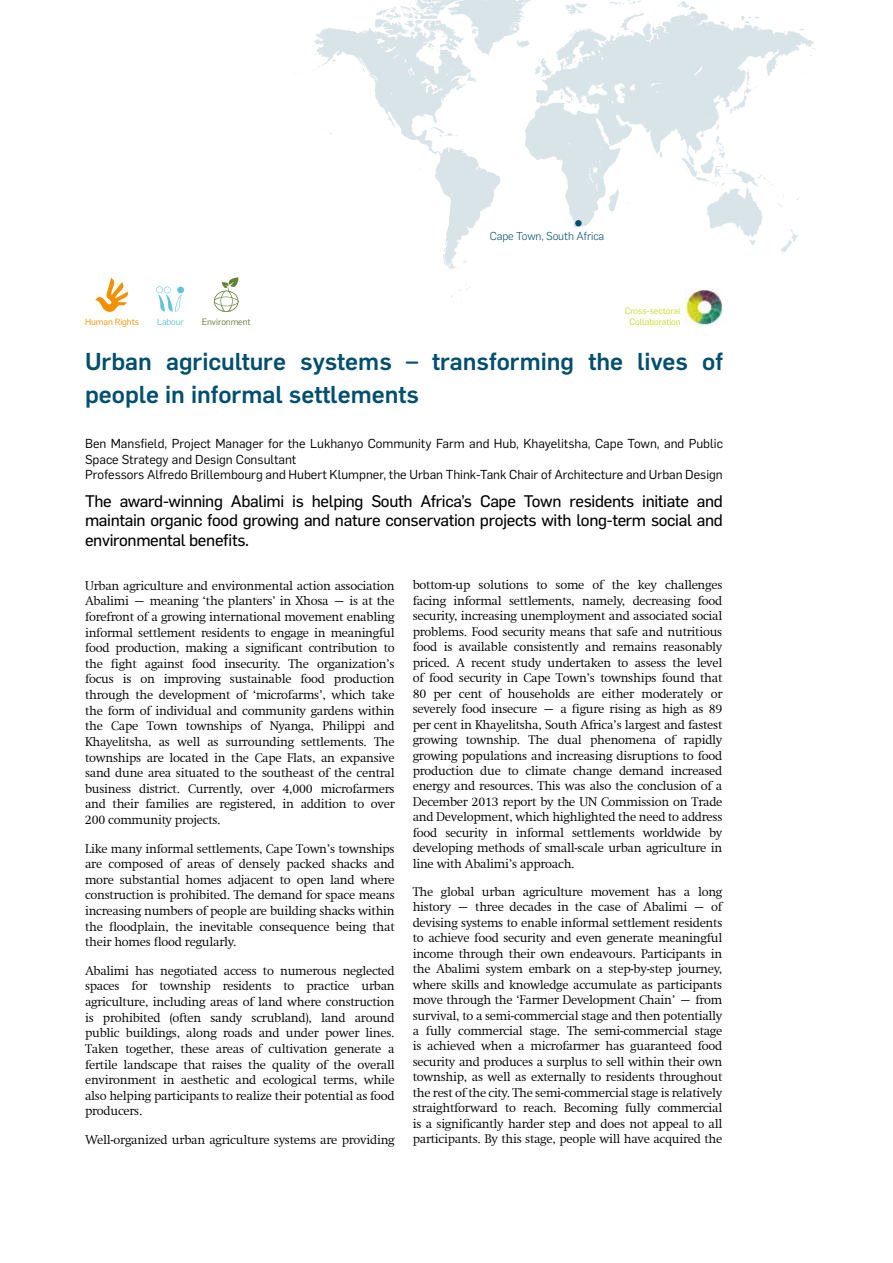
<style>
.page{position:relative;width:893px;height:1263px;background:#fff}
.page>*{position:absolute;margin:0;border:0;box-sizing:border-box;transform-origin:0 0}
.t1{font:500 24px/33px "Flama";color:#004f6c}
.t2{font:16.5px/19.5px "Flama Basic";letter-spacing:-.02em;color:#000;text-align:justify}
.t3{font:300 12.75px/15.5px "Swift Com";letter-spacing:-.02em;color:#000;text-align:justify}
.t4{font:12.75px/15.3px "Flama";color:#000}
.t5{font:300 11.25px "Flama";letter-spacing:-.01em;color:#004f6c}
.t6{font:9px "Flama";letter-spacing:-.01em;color:#cadb2a}
.t7{font:9px "Flama";letter-spacing:-.01em;color:#f39200}
.t8{font:9px "Flama";letter-spacing:-.01em;color:#648033}
.t9{font:9px "Flama";letter-spacing:-.01em;color:#61c3d9}
</style>
<div class="page">
<svg style="left:295px;top:0;width:521px;height:303px"></svg>
<div style="left:575px;top:220px;width:7px;height:6px;background:#004f6c;border-radius:50%"></div>
<img style="left:685px;top:288px;width:37px;height:38px">
<svg style="left:95px;top:278px;width:33px;height:34px"></svg>
<div style="left:177px;top:287px;width:7px;height:6px;background:#61c3d9;border-radius:50%"></div>
<svg style="left:157px;top:287px;width:25px;height:25px"></svg>
<svg style="left:214px;top:277px;width:25px;height:35px"></svg>
<p class="t5" style="left:490px;top:229px;width:116px">Cape Town, South Africa</p>
<p class="t6" style="left:625px;top:305px;width:58px">Cross-sectoral</p>
<p class="t7" style="left:85px;top:316px;width:56px">Human Rights</p>
<p class="t9" style="left:157px;top:316px;width:28px">Labour</p>
<p class="t8" style="left:202px;top:316px;width:50px">Environment</p>
<p class="t6" style="left:629px;top:316px;width:53px">Collaboration</p>
<h1 class="t1" style="left:85px;top:343px;width:639px">Urban agriculture systems – transforming the lives of people in informal settlements</h1>
<p class="t4" style="left:85px;top:435px;width:639px">Ben Mansfield, Project Manager for the Lukhanyo Community Farm and Hub, Khayelitsha, Cape Town, and Public<br>Space Strategy and Design Consultant<br>Professors Alfredo Brillembourg and Hubert Klumpner, the Urban Think-Tank Chair of Architecture and Urban Design</p>
<p class="t2" style="left:85px;top:490px;width:639px">The award-winning Abalimi is helping South Africa’s Cape Town residents initiate and maintain organic food growing and nature conservation projects with long-term social and environmental benefits.</p>
<p class="t3" style="left:85px;top:577px;width:311px">Urban agriculture and environmental action association Abalimi – meaning ‘the planters’ in Xhosa – is at the forefront of a growing international movement enabling informal settlement residents to engage in meaningful food production, making a significant contribution to the fight against food insecurity. The organization’s focus is on improving sustainable food production through the development of ‘microfarms’, which take the form of individual and community gardens within the Cape Town townships of Nyanga, Philippi and Khayelitsha, as well as surrounding settlements. The townships are located in the Cape Flats, an expansive sand dune area situated to the southeast of the central business district. Currently, over 4,000 microfarmers and their families are registered, in addition to over 200 community projects.</p>
<p class="t3" style="left:85px;top:840px;width:311px">Like many informal settlements, Cape Town’s townships are composed of areas of densely packed shacks and more substantial homes adjacent to open land where construction is prohibited. The demand for space means increasing numbers of people are building shacks within the floodplain, the inevitable consequence being that their homes flood regularly.</p>
<p class="t3" style="left:85px;top:963px;width:311px">Abalimi has negotiated access to numerous neglected spaces for township residents to practice urban agriculture, including areas of land where construction is prohibited (often sandy scrubland), land around public buildings, along roads and under power lines.<br>Taken together, these areas of cultivation generate a fertile landscape that raises the quality of the overall environment in aesthetic and ecological terms, while also helping participants to realize their potential as food producers.</p>
<p class="t3" style="left:85px;top:1132px;width:311px">Well-organized urban agriculture systems are providing</p>
<p class="t3" style="left:413px;top:577px;width:311px">bottom-up solutions to some of the key challenges facing informal settlements, namely, decreasing food security, increasing unemployment and associated social problems. Food security means that safe and nutritious food is available consistently and remains reasonably priced. A recent study undertaken to assess the level of food security in Cape Town’s townships found that 80 per cent of households are either moderately or severely food insecure – a figure rising as high as 89 per cent in Khayelitsha, South Africa’s largest and fastest growing township. The dual phenomena of rapidly growing populations and increasing disruptions to food production due to climate change demand increased energy and resources. This was also the conclusion of a December 2013 report by the UN Commission on Trade and Development, which highlighted the need to address food security in informal settlements worldwide by developing methods of small-scale urban agriculture in line with Abalimi’s approach.</p>
<p class="t3" style="left:413px;top:884px;width:311px">The global urban agriculture movement has a long history – three decades in the case of Abalimi – of devising systems to enable informal settlement residents to achieve food security and even generate meaningful income through their own endeavours. Participants in the Abalimi system embark on a step-by-step journey, where skills and knowledge accumulate as participants move through the ‘Farmer Development Chain’ – from survival, to a semi-commercial stage and then potentially a fully commercial stage. The semi-commercial stage is achieved when a microfarmer has guaranteed food security and produces a surplus to sell within their own township, as well as externally to residents throughout the rest of the city. The semi-commercial stage is relatively straightforward to reach. Becoming fully commercial is a significantly harder step and does not appeal to all participants. By this stage, people will have acquired the</p>
</div>
